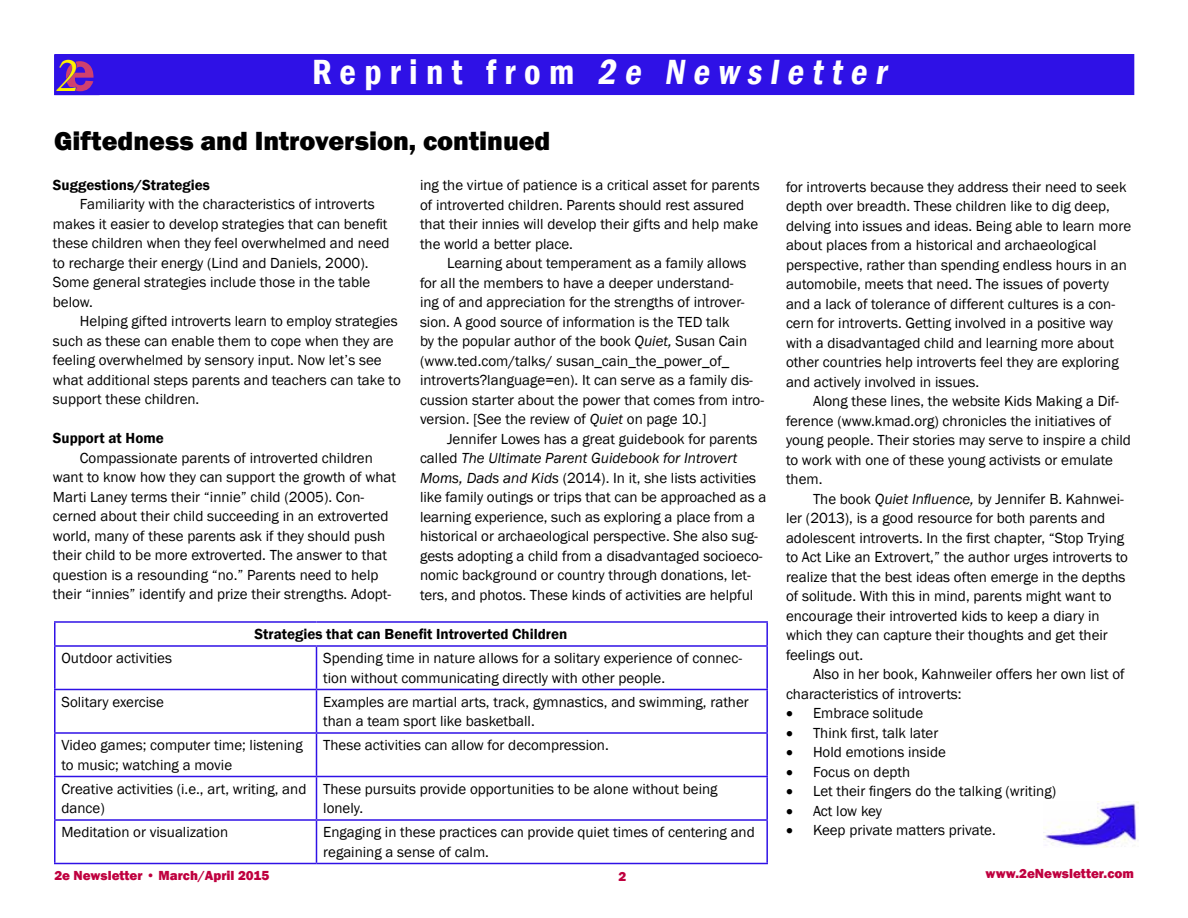
<style>
.page{position:relative;width:1188px;height:918px;background:#fff}
.page>*{position:absolute;margin:0;border:0;box-sizing:border-box;transform-origin:0 0}
.t1{font:italic 46.5px "Palatino Linotype";color:#fff200}
.t2{font:600 condensed 36px "Franklin Gothic";color:#fff}
.t3{font:800 27px "Franklin Gothic";color:#000}
.t4{font:15px/19.5px "Franklin Gothic";color:#000}
.t5{font:600 15px "Franklin Gothic";color:#000}
.t6{font:800 13.5px "Franklin Gothic";color:#bf003f}
.s1{font-family:"Franklin Gothic";font-weight:600;font-style:normal;font-size:58.5px;color:#cf406f}
.s2{font-style:italic}
</style>
<div class="page">
<div style="left:54px;top:54px;width:1080px;height:41px;background:#2f11e6"></div>
<img style="left:1043px;top:802px;width:95px;height:46px">
<hr style="left:54px;top:621px;width:262px;height:2px;background:#2f11e6">
<hr style="left:54px;top:623px;width:2px;height:22px;background:#2f11e6">
<hr style="left:316px;top:621px;width:452px;height:2px;background:#2f11e6">
<hr style="left:766px;top:623px;width:2px;height:22px;background:#2f11e6">
<hr style="left:54px;top:645px;width:262px;height:2px;background:#2f11e6">
<hr style="left:54px;top:647px;width:2px;height:42px;background:#2f11e6">
<hr style="left:316px;top:645px;width:452px;height:2px;background:#2f11e6">
<hr style="left:316px;top:647px;width:1px;height:42px;background:#2f11e6">
<hr style="left:766px;top:647px;width:2px;height:42px;background:#2f11e6">
<hr style="left:54px;top:689px;width:262px;height:1px;background:#2f11e6">
<hr style="left:54px;top:690px;width:2px;height:42px;background:#2f11e6">
<hr style="left:316px;top:689px;width:452px;height:1px;background:#2f11e6">
<hr style="left:316px;top:690px;width:1px;height:42px;background:#2f11e6">
<hr style="left:766px;top:690px;width:2px;height:42px;background:#2f11e6">
<hr style="left:54px;top:732px;width:262px;height:2px;background:#2f11e6">
<hr style="left:54px;top:734px;width:2px;height:42px;background:#2f11e6">
<hr style="left:316px;top:732px;width:452px;height:2px;background:#2f11e6">
<hr style="left:316px;top:734px;width:1px;height:42px;background:#2f11e6">
<hr style="left:766px;top:734px;width:2px;height:42px;background:#2f11e6">
<hr style="left:54px;top:776px;width:262px;height:1px;background:#2f11e6">
<hr style="left:54px;top:777px;width:2px;height:42px;background:#2f11e6">
<hr style="left:316px;top:776px;width:452px;height:1px;background:#2f11e6">
<hr style="left:316px;top:777px;width:1px;height:42px;background:#2f11e6">
<hr style="left:766px;top:777px;width:2px;height:42px;background:#2f11e6">
<hr style="left:54px;top:819px;width:262px;height:2px;background:#2f11e6">
<hr style="left:54px;top:821px;width:2px;height:42px;background:#2f11e6">
<hr style="left:316px;top:819px;width:452px;height:2px;background:#2f11e6">
<hr style="left:316px;top:821px;width:1px;height:42px;background:#2f11e6">
<hr style="left:766px;top:821px;width:2px;height:42px;background:#2f11e6">
<hr style="left:54px;top:863px;width:262px;height:1px;background:#2f11e6">
<hr style="left:316px;top:863px;width:452px;height:1px;background:#2f11e6">
<h1 class="t1" style="left:57px;top:42px;width:40px">2<span class="s1">e</span></h1>
<h2 class="t2" style="left:312px;top:48px;width:582px">Re p r i n t f ro m 2e Newsletter</h2>
<h3 class="t3" style="left:54px;top:123px;width:498px">Giftedness and Introversion, continued</h3>
<p class="t5" style="left:53px;top:176px;width:159px">Suggestions/Strategies</p>
<p class="t4" style="left:53px;top:195px;width:338px;text-indent:27px">Familiarity with the characteristics of introverts makes it easier to develop strategies that can benefit these children when they feel overwhelmed and need to recharge their energy (Lind and Daniels, 2000).<br>Some general strategies include those in the table below.</p>
<p class="t4" style="left:53px;top:312px;width:349px;text-indent:27px">Helping gifted introverts learn to employ strategies such as these can enable them to cope when they are feeling overwhelmed by sensory input. Now let’s see what additional steps parents and teachers can take to support these children.</p>
<p class="t5" style="left:53px;top:429px;width:112px">Support at Home</p>
<p class="t4" style="left:53px;top:448px;width:345px;text-indent:27px">Compassionate parents of introverted children want to know how they can support the growth of what Marti Laney terms their “innie” child (2005). Con&shy;cerned about their child succeeding in an extroverted world, many of these parents ask if they should push their child to be more extroverted. The answer to that question is a resounding “no.” Parents need to help their “innies” identify and prize their strengths. Adopt-</p>
<p class="t4" style="left:420px;top:176px;width:341px">ing the virtue of patience is a critical asset for parents of introverted children. Parents should rest assured that their innies will develop their gifts and help make the world a better place.</p>
<p class="t4" style="left:420px;top:254px;width:346px;text-indent:27px">Learning about temperament as a family allows for all the members to have a deeper understand-<br>ing of and appreciation for the strengths of introver&shy;sion. A good source of information is the TED talk<br>by the popular author of the book <span class="s2">Quiet,</span> Susan Cain (www.ted.com/talks/ susan_cain_the_power_of_ introverts?language=en). It can serve as a family dis&shy;cussion starter about the power that comes from intro&shy;version. [See the review of <span class="s2">Quiet</span> on page 10.]</p>
<p class="t4" style="left:420px;top:429px;width:348px;text-indent:27px">Jennifer Lowes has a great guidebook for parents called <span class="s2">The Ultimate Parent Guidebook for Introvert Moms, Dads and Kids</span> (2014). In it, she lists activities like family outings or trips that can be approached as a learning experience, such as exploring a place from a historical or archaeological perspective. She also sug&shy;gests adopting a child from a disadvantaged socioeco&shy;nomic background or country through donations, let&shy;ters, and photos. These kinds of activities are helpful</p>
<p class="t4" style="left:786px;top:178px;width:347px">for introverts because they address their need to seek depth over breadth. These children like to dig deep, delving into issues and ideas. Being able to learn more about places from a historical and archaeological perspective, rather than spending endless hours in an automobile, meets that need. The issues of poverty and a lack of tolerance of different cultures is a con&shy;cern for introverts. Getting involved in a positive way with a disadvantaged child and learning more about other countries help introverts feel they are exploring and actively involved in issues.</p>
<p class="t4" style="left:786px;top:392px;width:347px;text-indent:27px">Along these lines, the website Kids Making a Dif&shy;ference (www.kmad.org) chronicles the initiatives of young people. Their stories may serve to inspire a child to work with one of these young activists or emulate them.</p>
<p class="t4" style="left:786px;top:490px;width:343px;text-indent:27px">The book <span class="s2">Quiet Influence,</span> by Jennifer B. Kahnwei&shy;ler (2013), is a good resource for both parents and adolescent introverts. In the first chapter, “Stop Trying to Act Like an Extrovert,” the author urges introverts to realize that the best ideas often emerge in the depths of solitude. With this in mind, parents might want to encourage their introverted kids to keep a diary in which they can capture their thoughts and get their feelings out.</p>
<p class="t4" style="left:786px;top:665px;width:340px;text-indent:27px">Also in her book, Kahnweiler offers her own list of characteristics of introverts:</p>
<p class="t4" style="left:786px;top:704px;width:139px">• Embrace solitude</p>
<p class="t4" style="left:786px;top:724px;width:154px">• Think first, talk later</p>
<p class="t4" style="left:786px;top:743px;width:161px">• Hold emotions inside</p>
<p class="t4" style="left:786px;top:763px;width:126px">• Focus on depth</p>
<p class="t4" style="left:786px;top:782px;width:272px">• Let their fingers do the talking (writing)</p>
<p class="t4" style="left:786px;top:802px;width:97px">• Act low key</p>
<p class="t4" style="left:786px;top:821px;width:211px">• Keep private matters private.</p>
<p class="t5" style="left:255px;top:625px;width:314px">Strategies that can Benefit Introverted Children</p>
<p class="t4" style="left:62px;top:649px;width:112px">Outdoor activities</p>
<p class="t4" style="left:323px;top:649px;width:420px">Spending time in nature allows for a solitary experience of connec&shy;tion without communicating directly with other people.</p>
<p class="t4" style="left:62px;top:692px;width:104px">Solitary exercise</p>
<p class="t4" style="left:323px;top:692px;width:427px">Examples are martial arts, track, gymnastics, and swimming, rather than a team sport like basketball.</p>
<p class="t4" style="left:62px;top:736px;width:243px">Video games; computer time; listening to music; watching a movie</p>
<p class="t4" style="left:323px;top:736px;width:287px">These activities can allow for decompression.</p>
<p class="t4" style="left:62px;top:779px;width:246px">Creative activities (i.e., art, writing, and dance)</p>
<p class="t4" style="left:323px;top:779px;width:396px">These pursuits provide opportunities to be alone without being lonely.</p>
<p class="t4" style="left:62px;top:823px;width:168px">Meditation or visualization</p>
<p class="t4" style="left:323px;top:823px;width:433px">Engaging in these practices can provide quiet times of centering and regaining a sense of calm.</p>
<p class="t6" style="left:54px;top:866px;width:217px">2e Newsletter • March/April 2015</p>
<p class="t6" style="left:618px;top:868px;width:9px">2</p>
<p class="t6" style="left:986px;top:865px;width:150px">www.2eNewsletter.com</p>
</div>
